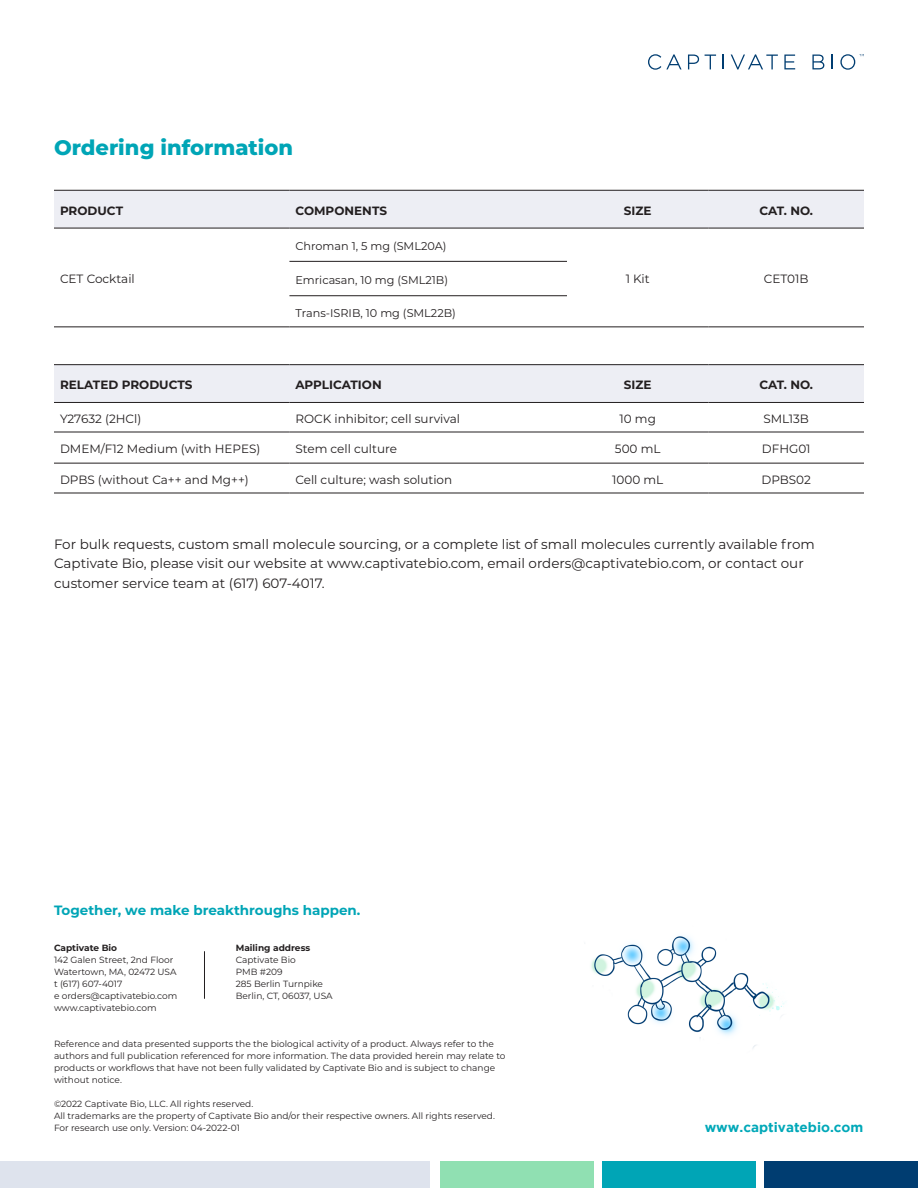
<style>
.page{position:relative;width:918px;height:1188px;background:#fff}
.page>*{position:absolute;margin:0;border:0;box-sizing:border-box;transform-origin:0 0}
.t1{font:800 21px "Montserrat";color:#00a5b6}
.t2{font:13.5px/19.5px "Montserrat";color:#231f20}
.t3{font:700 13.5px "Montserrat";color:#00a5b6}
.t4{font:700 13.5px "Gotham";color:#00a8b8}
.t5{font:12px "Montserrat";color:#231f20}
.t6{font:700 12px "Montserrat";color:#231f20}
.t7{font:11.25px "Montserrat";color:#231f20}
.t8{font:9px/12px "Montserrat";color:#231f20}
.t9{font:700 9px "Montserrat";color:#231f20}
</style>
<div class="page">
<div style="left:54px;top:191px;width:810px;height:37px;background:#edeef4"></div>
<svg style="left:54px;top:260px;width:810px;height:203px"></svg>
<hr style="left:54px;top:493px;width:235px;height:1px;background:#231f20">
<hr style="left:289px;top:493px;width:278px;height:1px;background:#231f20">
<hr style="left:567px;top:493px;width:141px;height:1px;background:#231f20">
<hr style="left:708px;top:493px;width:156px;height:1px;background:#231f20">
<hr style="left:54px;top:364px;width:235px;height:1px;background:#231f20">
<hr style="left:289px;top:364px;width:278px;height:1px;background:#231f20">
<hr style="left:567px;top:364px;width:141px;height:1px;background:#231f20">
<hr style="left:708px;top:364px;width:156px;height:1px;background:#231f20">
<hr style="left:54px;top:402px;width:235px;height:1px;background:#231f20">
<hr style="left:289px;top:402px;width:278px;height:1px;background:#231f20">
<hr style="left:567px;top:402px;width:141px;height:1px;background:#231f20">
<hr style="left:708px;top:402px;width:156px;height:1px;background:#231f20">
<hr style="left:54px;top:190px;width:235px;height:1px;background:#231f20">
<hr style="left:289px;top:190px;width:278px;height:1px;background:#231f20">
<hr style="left:567px;top:190px;width:141px;height:1px;background:#231f20">
<hr style="left:708px;top:190px;width:156px;height:1px;background:#231f20">
<hr style="left:54px;top:228px;width:235px;height:1px;background:#231f20">
<hr style="left:289px;top:228px;width:278px;height:1px;background:#231f20">
<hr style="left:567px;top:228px;width:141px;height:1px;background:#231f20">
<hr style="left:708px;top:228px;width:156px;height:1px;background:#231f20">
<hr style="left:289px;top:261px;width:278px;height:1px;background:#231f20">
<hr style="left:289px;top:295px;width:278px;height:1px;background:#231f20">
<hr style="left:54px;top:327px;width:235px;height:1px;background:#231f20">
<hr style="left:289px;top:327px;width:278px;height:1px;background:#231f20">
<hr style="left:567px;top:327px;width:141px;height:1px;background:#231f20">
<hr style="left:708px;top:327px;width:156px;height:1px;background:#231f20">
<hr style="left:54px;top:432px;width:235px;height:1px;background:#231f20">
<hr style="left:289px;top:432px;width:278px;height:1px;background:#231f20">
<hr style="left:567px;top:432px;width:141px;height:1px;background:#231f20">
<hr style="left:708px;top:432px;width:156px;height:1px;background:#231f20">
<hr style="left:54px;top:463px;width:235px;height:1px;background:#231f20">
<hr style="left:289px;top:463px;width:278px;height:1px;background:#231f20">
<hr style="left:567px;top:463px;width:141px;height:1px;background:#231f20">
<hr style="left:708px;top:463px;width:156px;height:1px;background:#231f20">
<img style="left:591px;top:936px;width:194px;height:112px">
<div style="left:0;top:1162px;width:430px;height:26px;background:#dee3ed"></div>
<div style="left:440px;top:1162px;width:154px;height:26px;background:#90e0b2"></div>
<div style="left:602px;top:1162px;width:154px;height:26px;background:#00a5b6"></div>
<div style="left:764px;top:1162px;width:154px;height:26px;background:#003d71"></div>
<svg style="left:648px;top:54px;width:34px;height:16px"></svg>
<svg style="left:688px;top:55px;width:11px;height:14px"></svg>
<svg style="left:705px;top:55px;width:11px;height:14px"></svg>
<svg style="left:723px;top:55px;width:1px;height:14px"></svg>
<svg style="left:731px;top:54px;width:47px;height:16px"></svg>
<svg style="left:784px;top:55px;width:11px;height:14px"></svg>
<svg style="left:812px;top:55px;width:12px;height:14px"></svg>
<svg style="left:832px;top:55px;width:1px;height:14px"></svg>
<svg style="left:840px;top:54px;width:24px;height:16px"></svg>
<hr style="left:204px;top:951px;width:1px;height:48px;background:#231f20">
<p class="t1" style="left:54px;top:132px;width:241px">Ordering information</p>
<p class="t6" style="left:60px;top:202px;width:65px">PRODUCT</p>
<p class="t6" style="left:295px;top:202px;width:93px">COMPONENTS</p>
<p class="t6" style="left:624px;top:202px;width:29px">SIZE</p>
<p class="t6" style="left:759px;top:202px;width:55px">CAT. NO.</p>
<p class="t5" style="left:60px;top:271px;width:76px">CET Cocktail</p>
<p class="t7" style="left:295px;top:238px;width:153px">Chroman 1, 5 mg (SML20A)</p>
<p class="t7" style="left:295px;top:272px;width:154px">Emricasan, 10 mg (SML21B)</p>
<p class="t5" style="left:626px;top:271px;width:25px">1 Kit</p>
<p class="t5" style="left:764px;top:271px;width:46px">CET01B</p>
<p class="t7" style="left:295px;top:305px;width:162px">Trans-ISRIB, 10 mg (SML22B)</p>
<p class="t6" style="left:60px;top:376px;width:134px">RELATED PRODUCTS</p>
<p class="t6" style="left:295px;top:376px;width:88px">APPLICATION</p>
<p class="t6" style="left:624px;top:376px;width:29px">SIZE</p>
<p class="t6" style="left:759px;top:376px;width:55px">CAT. NO.</p>
<p class="t5" style="left:60px;top:411px;width:83px">Y27632 (2HCl)</p>
<p class="t5" style="left:295px;top:411px;width:166px">ROCK inhibitor; cell survival</p>
<p class="t5" style="left:620px;top:411px;width:38px">10 mg</p>
<p class="t5" style="left:763px;top:411px;width:47px">SML13B</p>
<p class="t5" style="left:60px;top:441px;width:202px">DMEM/F12 Medium (with HEPES)</p>
<p class="t5" style="left:295px;top:441px;width:103px">Stem cell culture</p>
<p class="t5" style="left:615px;top:441px;width:47px">500 mL</p>
<p class="t5" style="left:762px;top:441px;width:50px">DFHG01</p>
<p class="t5" style="left:60px;top:471px;width:190px">DPBS (without Ca++ and Mg++)</p>
<p class="t5" style="left:295px;top:471px;width:158px">Cell culture; wash solution</p>
<p class="t5" style="left:612px;top:471px;width:53px">1000 mL</p>
<p class="t5" style="left:761px;top:471px;width:51px">DPBS02</p>
<p class="t2" style="left:54px;top:534px;width:762px">For bulk requests, custom small molecule sourcing, or a complete list of small molecules currently available from<br>Captivate Bio, please visit our website at www.captivatebio.com, email orders@captivatebio.com, or contact our customer service team at (617) 607-4017.</p>
<p class="t3" style="left:54px;top:900px;width:308px">Together, we make breakthroughs happen.</p>
<p class="t9" style="left:54px;top:941px;width:65px">Captivate Bio</p>
<p class="t9" style="left:236px;top:941px;width:76px">Mailing address</p>
<p class="t8" style="left:54px;top:953px;width:121px">142 Galen Street, 2nd Floor</p>
<p class="t8" style="left:236px;top:953px;width:62px">Captivate Bio</p>
<p class="t8" style="left:54px;top:965px;width:124px">Watertown, MA, 02472 USA</p>
<p class="t8" style="left:236px;top:965px;width:48px">PMB #209</p>
<p class="t8" style="left:54px;top:977px;width:70px">t (617) 607-4017</p>
<p class="t8" style="left:236px;top:977px;width:89px">285 Berlin Turnpike</p>
<p class="t8" style="left:54px;top:989px;width:125px">e orders@captivatebio.com</p>
<p class="t8" style="left:236px;top:989px;width:98px">Berlin, CT, 06037, USA</p>
<p class="t8" style="left:54px;top:1001px;width:104px">www.captivatebio.com</p>
<p class="t8" style="left:54px;top:1037px;width:453px">Reference and data presented supports the the biological activity of a product. Always refer to the authors and full publication referenced for more information. The data provided herein may relate to products or workflows that have not been fully validated by Captivate Bio and is subject to change without notice.</p>
<p class="t8" style="left:54px;top:1097px;width:201px">©2022 Captivate Bio, LLC. All rights reserved.</p>
<p class="t8" style="left:54px;top:1109px;width:442px">All trademarks are the property of Captivate Bio and/or their respective owners. All rights reserved.</p>
<p class="t8" style="left:54px;top:1121px;width:188px">For research use only. Version: 04-2022-01</p>
<p class="t4" style="left:705px;top:1120px;width:160px">www.captivatebio.com</p>
</div>
